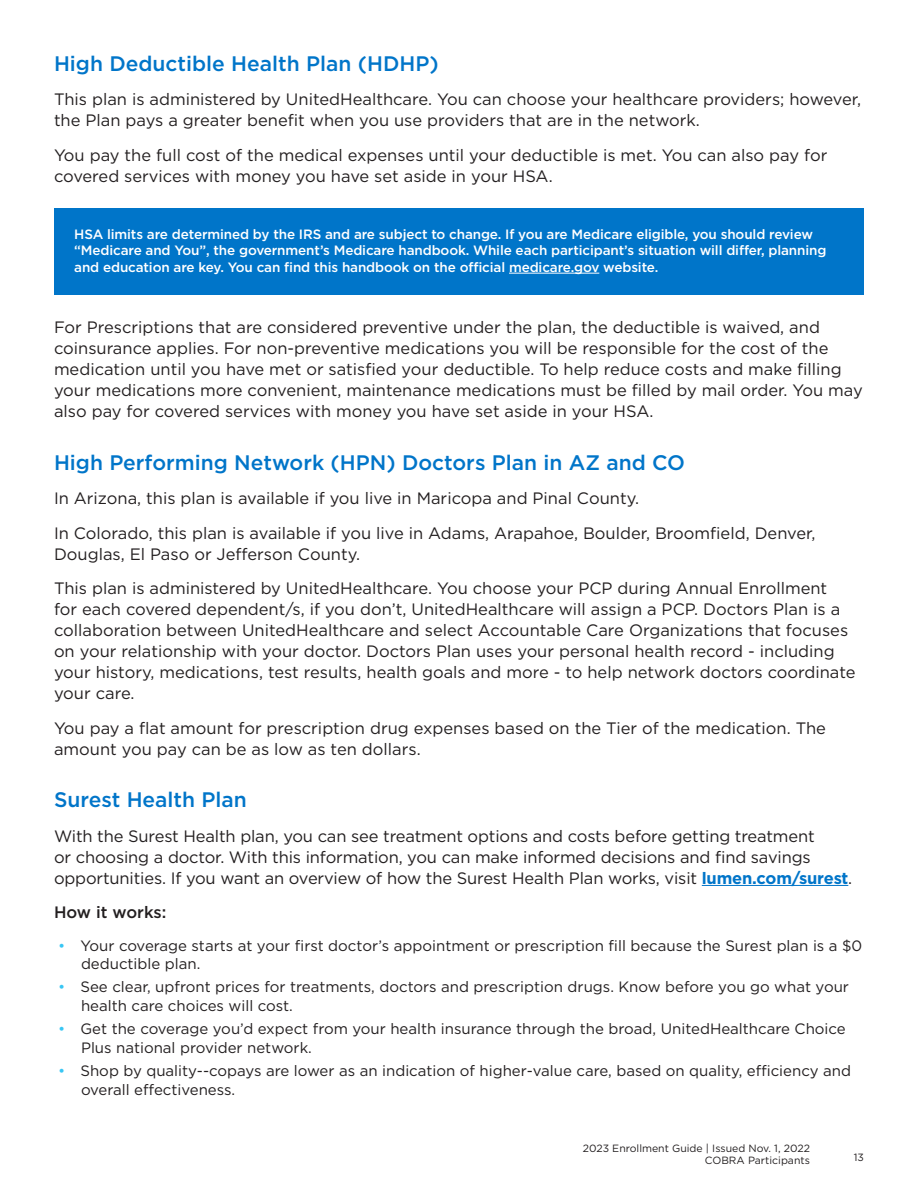
<style>
.page{position:relative;width:918px;height:1188px;background:#fff}
.page>*{position:absolute;margin:0;border:0;box-sizing:border-box;transform-origin:0 0}
.t1{font:500 21px "Gotham";color:#0075c9}
.t2{font:16.5px/21px "Gotham";color:#231f20}
.t3{font:500 16.5px "Gotham";color:#231f20}
.t4{font:15px/18.8px "Gotham";color:#231f20}
.t5{font:500 13.5px/16.5px "Gotham";letter-spacing:-.01em;color:#fff}
.t6{font:10.5px/12px "Gotham";color:#231f20;text-align:right}
.s1{font-weight:700;color:#0075c9}
.s2{color:#38c6f4}
</style>
<div class="page">
<div style="left:54px;top:208px;width:810px;height:87px;background:#0075c9"></div>
<hr style="left:509px;top:273px;width:90px;height:1px;background:#fff">
<hr style="left:702px;top:885px;width:146px;height:1px;background:#0075c9">
<p class="t1" style="left:54px;top:50px;width:386px">High Deductible Health Plan (HDHP)</p>
<p class="t2" style="left:54px;top:89px;width:809px">This plan is administered by UnitedHealthcare. You can choose your healthcare providers; however, the Plan pays a greater benefit when you use providers that are in the network.</p>
<p class="t2" style="left:54px;top:144px;width:775px">You pay the full cost of the medical expenses until your deductible is met. You can also pay for covered services with money you have set aside in your HSA.</p>
<p class="t5" style="left:74px;top:226px;width:754px">HSA limits are determined by the IRS and are subject to change. If you are Medicare eligible, you should review “Medicare and You”, the government’s Medicare handbook. While each participant’s situation will differ, planning and education are key. You can find this handbook on the official medicare.gov website.</p>
<p class="t2" style="left:54px;top:317px;width:810px">For Prescriptions that are considered preventive under the plan, the deductible is waived, and coinsurance applies. For non-preventive medications you will be responsible for the cost of the medication until you have met or satisfied your deductible. To help reduce costs and make filling your medications more convenient, maintenance medications must be filled by mail order. You may also pay for covered services with money you have set aside in your HSA.</p>
<p class="t1" style="left:54px;top:449px;width:633px">High Performing Network (HPN) Doctors Plan in AZ and CO</p>
<p class="t2" style="left:54px;top:481px;width:763px;line-height:34.5px">In Arizona, this plan is available if you live in Maricopa and Pinal County.<br>In Colorado, this plan is available if you live in Adams, Arapahoe, Boulder, Broomfield, Denver,</p>
<p class="t2" style="left:54px;top:536px;width:775px;line-height:34.5px">Douglas, El Paso or Jefferson County.<br>This plan is administered by UnitedHealthcare. You choose your PCP during Annual Enrollment</p>
<p class="t2" style="left:54px;top:599px;width:803px">for each covered dependent/s, if you don’t, UnitedHealthcare will assign a PCP. Doctors Plan is a collaboration between UnitedHealthcare and select Accountable Care Organizations that focuses on your relationship with your doctor. Doctors Plan uses your personal health record - including your history, medications, test results, health goals and more - to help network doctors coordinate your care.</p>
<p class="t2" style="left:54px;top:717px;width:774px">You pay a flat amount for prescription drug expenses based on the Tier of the medication. The amount you pay can be as low as ten dollars.</p>
<p class="t1" style="left:54px;top:786px;width:194px">Surest Health Plan</p>
<p class="t2" style="left:54px;top:825px;width:800px">With the Surest Health plan, you can see treatment options and costs before getting treatment<br>or choosing a doctor. With this information, you can make informed decisions and find savings opportunities. If you want an overview of how the Surest Health Plan works, visit <span class="s1">lumen.com/surest</span>.</p>
<p class="t3" style="left:54px;top:902px;width:114px">How it works:</p>
<p class="t4" style="left:81px;top:936px;width:783px;text-indent:-23px"><span class="s2">•</span> Your coverage starts at your first doctor’s appointment or prescription fill because the Surest plan is a $0 deductible plan.</p>
<p class="t4" style="left:81px;top:977px;width:770px;text-indent:-23px"><span class="s2">•</span> See clear, upfront prices for treatments, doctors and prescription drugs. Know before you go what your health care choices will cost.</p>
<p class="t4" style="left:81px;top:1019px;width:766px;text-indent:-23px"><span class="s2">•</span> Get the coverage you’d expect from your health insurance through the broad, UnitedHealthcare Choice<br>Plus national provider network.</p>
<p class="t4" style="left:81px;top:1061px;width:772px;text-indent:-23px"><span class="s2">•</span> Shop by quality--copays are lower as an indication of higher-value care, based on quality, efficiency and overall effectiveness.</p>
<p class="t6" style="left:583px;top:1143px;width:229px">2023 Enrollment Guide | Issued Nov. 1, 2022<br>COBRA Participants</p>
<p class="t6" style="left:854px;top:1151px;width:12px">13</p>
</div>
